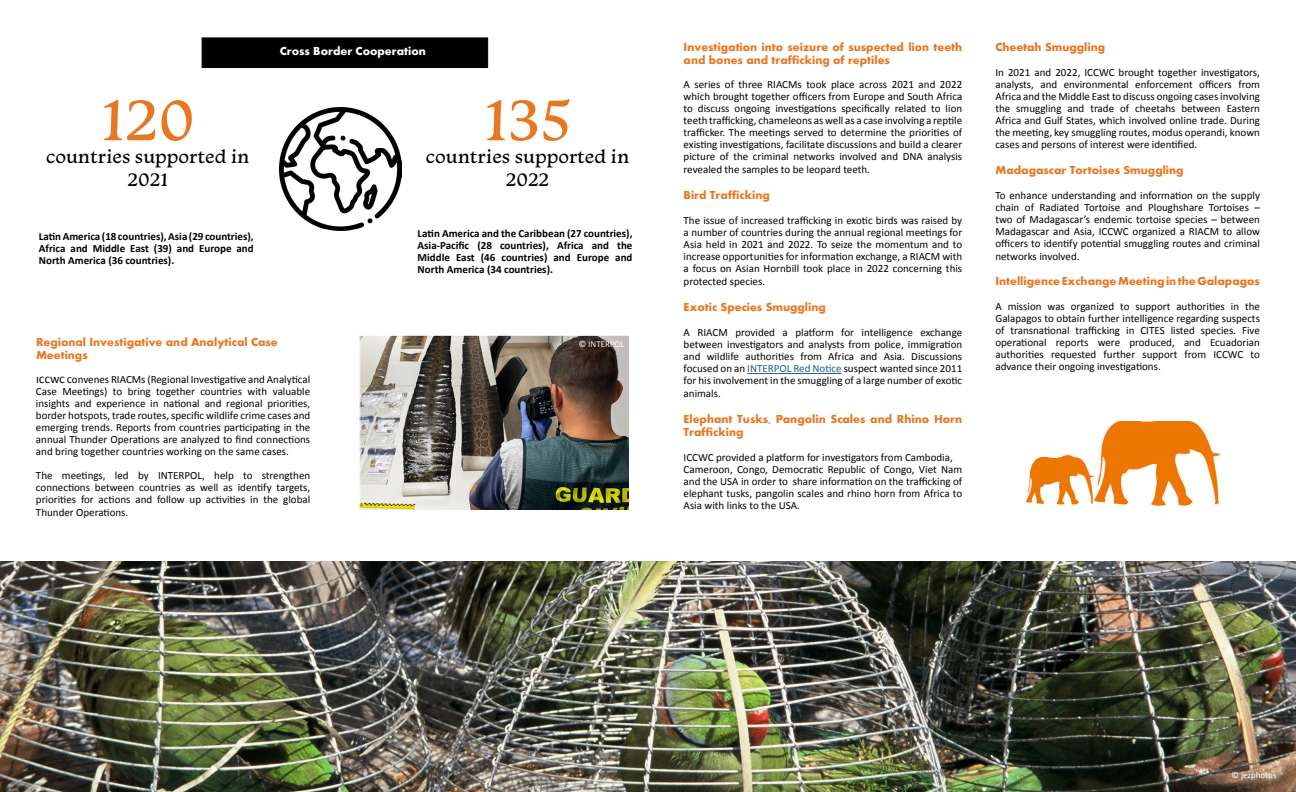
<style>
.page{position:relative;width:1296px;height:792px;background:#fff}
.page>*{position:absolute;margin:0;border:0;box-sizing:border-box;transform-origin:0 0}
.t1{font:60px "Monarcha";color:#e87722}
.t2{font:19px/22.8px "Monarcha";color:#000;text-align:center}
.t3{font:700 12px/13px "Aharoni";color:#e87722}
.t4{font:700 12px "Aharoni";color:#fff}
.t5{font:11px/12px "Calibri";color:#000;text-align:justify}
.t6{font:700 11px/12px "Calibri";color:#000;text-align:justify}
.t7{font:9px "Calibri";color:#fff}
.s1{font-size:12px}
.s2{color:#275b9b}
</style>
<div class="page">
<hr style="left:747px;top:373px;width:95px;height:1px;background:#275b9b">
<img style="left:1025px;top:421px;width:196px;height:85px">
<img style="left:361px;top:337px;width:267px;height:173px">
<div style="left:359px;top:335px;width:271px;height:189px;border:1px solid #fff"></div>
<img style="left:279px;top:108px;width:123px;height:122px">
<div style="left:202px;top:37px;width:286px;height:31px;background:#020203;border:1px solid #020203"></div>
<img style="left:0;top:562px;width:1296px;height:229px">
<h1 class="t1" style="left:101px;top:81px;width:95px">120</h1>
<h2 class="t2" style="left:46px;top:145px;width:205px">countries supported in<br>2021</h2>
<p class="t4" style="left:280px;top:44px;width:148px">Cross Border Cooperation</p>
<h1 class="t1" style="left:484px;top:81px;width:89px">135</h1>
<h2 class="t2" style="left:426px;top:145px;width:205px">countries supported in<br>2022</h2>
<p class="t6" style="left:39px;top:230px;width:216px">Latin America (18 countries), Asia (29 countries), Africa and Middle East (39) and Europe and North America (36 countries).</p>
<p class="t6" style="left:418px;top:227px;width:216px">Latin America and the Caribbean (27 countries), Asia-Pacific (28 countries), Africa and the Middle East (46 countries) and Europe and North America (34 countries).</p>
<p class="t3" style="left:36px;top:336px;width:243px">Regional Investigative and Analytical Case<br>Meetings</p>
<p class="t5" style="left:36px;top:373px;width:276px"><span class="s1">ICCWC</span> convenes RIACMs (Regional Investigative and Analytical Case Meetings) to bring together countries with valuable insights and experience in national and regional priorities, border hotspots, trade routes, specific wildlife crime cases and emerging trends. Reports from countries participating in the annual Thunder Operations are analyzed to find connections and bring together countries working on the same cases.</p>
<p class="t5" style="left:36px;top:469px;width:276px">The meetings, led by INTERPOL, help to strengthen connections between countries as well as identify targets, priorities for actions and follow up activities in the global</p>
<p class="t5" style="left:36px;top:506px;width:94px">Thunder Operations.</p>
<p class="t7" style="left:579px;top:337px;width:47px">© INTERPOL</p>
<p class="t3" style="left:684px;top:41px;width:280px">Investigation into seizure of suspected lion teeth and bones and trafficking of reptiles</p>
<p class="t5" style="left:684px;top:78px;width:280px">A series of three RIACMs took place across 2021 and 2022 which brought together officers from Europe and South Africa to discuss ongoing investigations specifically related to lion teeth trafficking, chameleons as well as a case involving a reptile trafficker. The meetings served to determine the priorities of existing investigations, facilitate discussions and build a clearer picture of the criminal networks involved and DNA analysis</p>
<p class="t5" style="left:684px;top:163px;width:188px">revealed the samples to be leopard teeth.</p>
<p class="t3" style="left:684px;top:189px;width:88px">Bird Trafficking</p>
<p class="t5" style="left:684px;top:214px;width:280px">The issue of increased trafficking in exotic birds was raised by a number of countries during the annual regional meetings for Asia held in 2021 and 2022. To seize the momentum and to increase opportunities for information exchange, a RIACM with a focus on Asian Hornbill took place in 2022 concerning this</p>
<p class="t5" style="left:684px;top:275px;width:83px">protected species.</p>
<p class="t3" style="left:684px;top:301px;width:144px">Exotic Species Smuggling</p>
<p class="t5" style="left:684px;top:326px;width:280px">A RIACM provided a platform for intelligence exchange between investigators and analysts from police, immigration and wildlife authorities from Africa and Asia. Discussions focused on an <span class="s2">INTERPOL Red Notice</span> suspect wanted since 2011 for his involvement in the smuggling of a large number of exotic</p>
<p class="t5" style="left:684px;top:387px;width:39px">animals.</p>
<p class="t3" style="left:684px;top:413px;width:280px">Elephant Tusks, Pangolin Scales and Rhino Horn<br>Trafficking</p>
<p class="t5" style="left:684px;top:451px;width:280px;text-align:left">ICCWC provided a platform for investigators from Cambodia, Cameroon, Congo, Democratic Republic of Congo, Viet Nam and the USA in order to share information on the trafficking of elephant tusks, pangolin scales and rhino horn from Africa to Asia with links to the USA.</p>
<p class="t3" style="left:995px;top:40px;width:111px">Cheetah Smuggling</p>
<p class="t5" style="left:995px;top:66px;width:266px">In 2021 and 2022, ICCWC brought together investigators, analysts, and environmental enforcement officers from Africa and the Middle East to discuss ongoing cases involving the smuggling and trade of cheetahs between Eastern Africa and Gulf States, which involved online trade. During the meeting, key smuggling routes, modus operandi, known cases and persons of interest were identified.</p>
<p class="t3" style="left:995px;top:163px;width:190px">Madagascar Tortoises Smuggling</p>
<p class="t5" style="left:995px;top:189px;width:266px">To enhance understanding and information on the supply chain of Radiated Tortoise and Ploughshare Tortoises – two of Madagascar’s endemic tortoise species – between Madagascar and Asia, ICCWC organized a RIACM to allow officers to identify potential smuggling routes and criminal</p>
<p class="t5" style="left:995px;top:250px;width:86px">networks involved.</p>
<p class="t3" style="left:995px;top:274px;width:266px">Intelligence Exchange Meeting in the Galapagos</p>
<p class="t5" style="left:995px;top:300px;width:266px">A mission was organized to support authorities in the Galapagos to obtain further intelligence regarding suspects of transnational trafficking in CITES listed species. Five operational reports were produced, and Ecuadorian authorities requested further support from ICCWC to advance their ongoing investigations.</p>
<p class="t7" style="left:1231px;top:769px;width:47px">© jezphotos</p>
</div>
